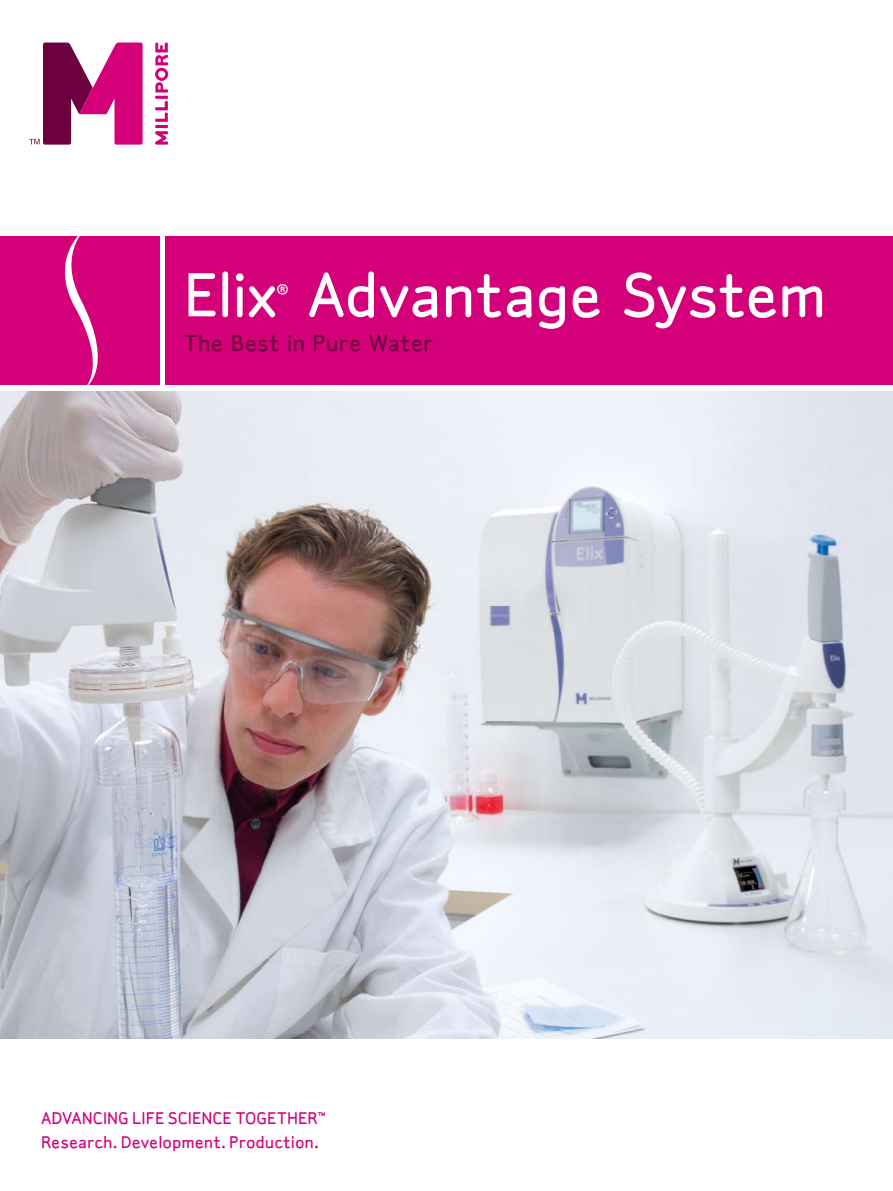
<style>
.page{position:relative;width:893px;height:1191px;background:#fff}
.page>*{position:absolute;margin:0;border:0;box-sizing:border-box;transform-origin:0 0}
.t1{font:500 60px "Millipore Sylvia XO";letter-spacing:-.015em;color:#fff}
.t2{font:500 22.5px "Millipore Sylvia XO";color:#6d003e}
.t3{font:500 16.35px/24px "Millipore Sylvia";color:#d4007a}
.t4{font:500 13.05px "Millipore Sylvia XO";color:#fff}
</style>
<div class="page">
<div style="left:166px;top:236px;width:727px;height:149px;background:#d4007a"></div>
<img style="left:0;top:391px;width:893px;height:647px">
<svg style="left:155px;top:43px;width:13px;height:102px"></svg>
<svg style="left:29px;top:43px;width:114px;height:102px"></svg>
<div style="left:0;top:236px;width:159px;height:149px;background:#d4007a"></div>
<svg style="left:64px;top:236px;width:34px;height:149px"></svg>
<h1 class="t1" style="left:184px;top:259px;width:95px">Elix</h1>
<p class="t4" style="left:277px;top:281px;width:13px">®</p>
<h1 class="t1" style="left:307px;top:259px;width:521px">Advantage System</h1>
<h2 class="t2" style="left:184px;top:329px;width:251px">The Best in Pure Water</h2>
<p class="t3" style="left:41px;top:1106px;width:286px">ADVANCING LIFE SCIENCE TOGETHER<sup>™<br></sup>Research. Development. Production.</p>
</div>
